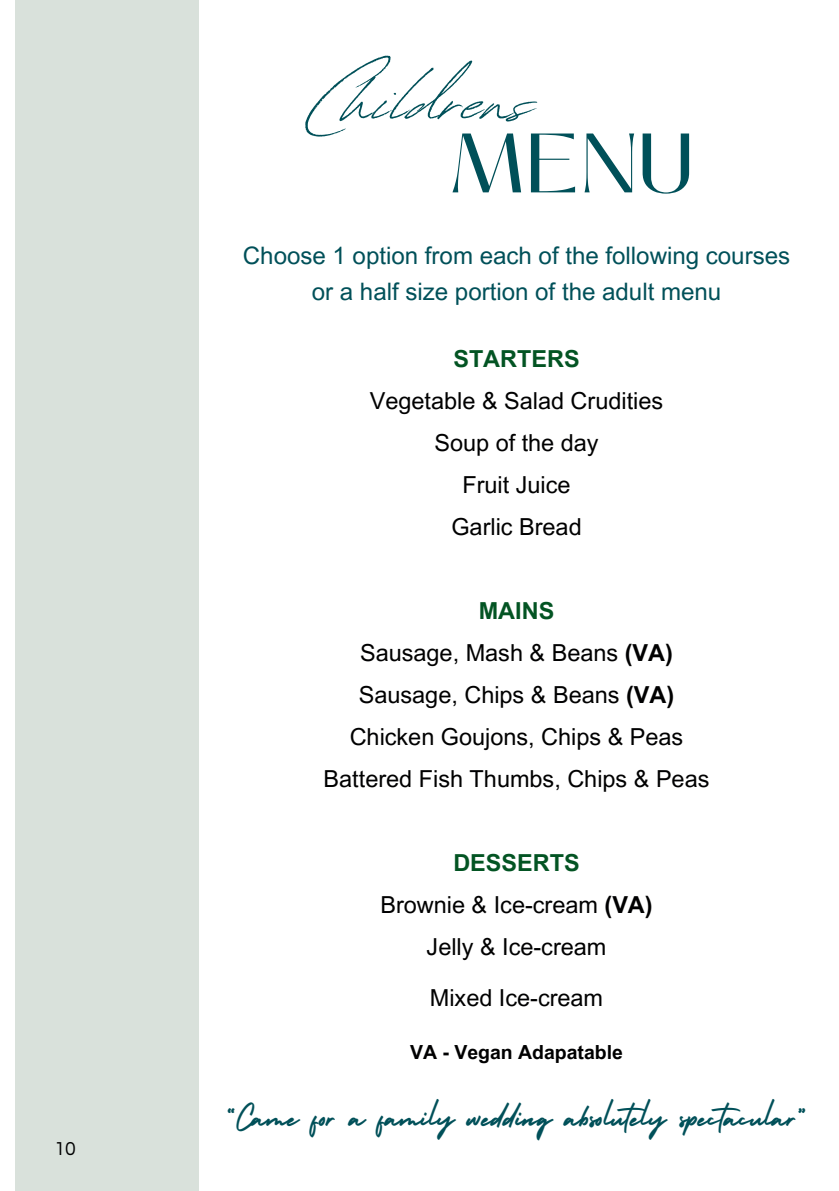
<style>
.page{position:relative;width:839px;height:1191px;background:#fff}
.page>*{position:absolute;margin:0;border:0;box-sizing:border-box;transform-origin:0 0}
.t1{font:101px "Revive 80 Signature";color:#005059}
.t2{font:83.8px "Black Mango";color:#005059}
.t3{font:37.4px "Holiday";color:#005059}
.t4{font:24px/36px "Arial MT Pro";color:#005059;text-align:center}
.t5{font:23.4px/42px "Arial MT Pro";color:#000001;text-align:center}
.t6{font:700 23.4px "Arial MT Pro";color:#035423}
.t7{font:700 19.4px "Arial MT Pro";color:#000001}
.t8{font:19.4px "Questrial";color:#000001}
.s1{font-weight:700;color:#035423}
.s2{font-weight:700}
</style>
<div class="page">
<div style="left:16px;top:0;width:183px;height:1191px;background:#d9e1db"></div>
<p class="t8" style="left:54px;top:1139px;width:23px">10</p>
<h1 class="t1" style="left:308px;top:24px;width:226px">Childrens</h1>
<h2 class="t2" style="left:450px;top:100px;width:245px">MENU</h2>
<p class="t4" style="left:243px;top:240px;width:548px">Choose 1 option from each of the following courses or a half size portion of the adult menu</p>
<p class="t6" style="left:453px;top:350px;width:128px">STARTERS</p>
<p class="t5" style="left:370px;top:383px;width:295px">Vegetable &amp; Salad Crudities<br>Soup of the day<br>Fruit Juice<br>Garlic Bread</p>
<p class="t5" style="left:323px;top:593px;width:387px"><span class="s1">MAINS<br></span>Sausage, Mash &amp; Beans <span class="s2">(VA)<br></span>Sausage, Chips &amp; Beans <span class="s2">(VA)<br></span>Chicken Goujons, Chips &amp; Peas<br>Battered Fish Thumbs, Chips &amp; Peas</p>
<p class="t5" style="left:380px;top:845px;width:274px"><span class="s1">DESSERTS<br></span>Brownie &amp; Ice-cream <span class="s2">(VA)<br></span>Jelly &amp; Ice-cream</p>
<p class="t5" style="left:430px;top:980px;width:175px">Mixed Ice-cream</p>
<p class="t7" style="left:410px;top:1045px;width:214px">VA - Vegan Adapatable</p>
<h3 class="t3" style="left:227px;top:1088px;width:581px">“Came for a family wedding absolutely spectacular”</h3>
</div>
